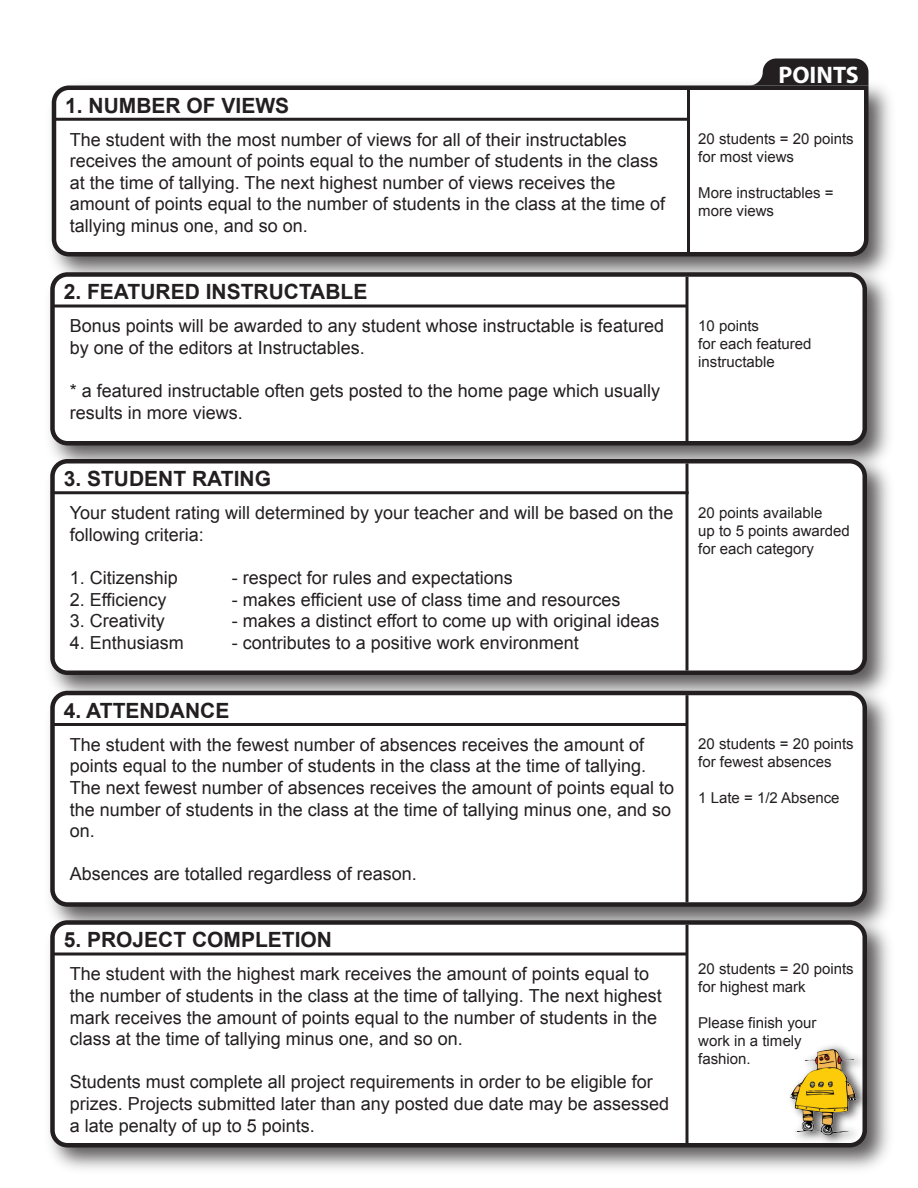
<style>
.page{position:relative;width:918px;height:1188px;background:#fff}
.page>*{position:absolute;margin:0;border:0;box-sizing:border-box;transform-origin:0 0}
.t1{font:700 24px "Myriad";color:#fff}
.t2{font:700 21px "Arial";color:#231f20}
.t3{font:18px/21.6px "Arial";color:#231f20}
.t4{font:15px/18px "Arial";color:#231f20}
</style>
<div class="page">
<img style="left:54px;top:74px;width:836px;height:186px">
<svg style="left:51px;top:81px;width:820px;height:178px"></svg>
<svg style="left:749px;top:58px;width:119px;height:28px;background:#433f40"></svg>
<hr style="left:54px;top:118px;width:634px;height:3px;background:#231f20">
<hr style="left:687px;top:90px;width:3px;height:164px;background:#231f20">
<img style="left:50px;top:260px;width:839px;height:187px">
<div style="left:52px;top:274px;width:813px;height:169px;background:#fff;border-radius:15px"></div>
<div style="left:50px;top:272px;width:817px;height:174px;border:4px solid #231f20;border-radius:15px"></div>
<svg style="left:52px;top:304px;width:634px;height:4px;background:#595657"></svg>
<hr style="left:686px;top:277px;width:2px;height:164px;background:#231f20">
<img style="left:50px;top:447px;width:839px;height:231px">
<div style="left:52px;top:461px;width:813px;height:212px;background:#fff;border-radius:15px"></div>
<div style="left:50px;top:459px;width:817px;height:216px;border:4px solid #231f20;border-radius:15px"></div>
<hr style="left:52px;top:491px;width:636px;height:3px;background:#231f20">
<hr style="left:686px;top:464px;width:2px;height:206px;background:#231f20">
<img style="left:50px;top:678px;width:839px;height:230px">
<div style="left:52px;top:693px;width:813px;height:211px;background:#fff;border-radius:15px"></div>
<div style="left:50px;top:691px;width:817px;height:216px;border:4px solid #231f20;border-radius:15px"></div>
<hr style="left:52px;top:723px;width:634px;height:3px;background:#231f20">
<hr style="left:686px;top:695px;width:2px;height:207px;background:#231f20">
<img style="left:50px;top:908px;width:839px;height:261px">
<div style="left:52px;top:922px;width:813px;height:223px;background:#fff;border-radius:15px"></div>
<div style="left:50px;top:920px;width:817px;height:228px;border:4px solid #231f20;border-radius:15px"></div>
<svg style="left:52px;top:952px;width:634px;height:4px;background:#595657"></svg>
<hr style="left:686px;top:925px;width:2px;height:218px;background:#231f20">
<img style="left:783px;top:1040px;width:90px;height:110px">
<img style="left:783px;top:1044px;width:79px;height:97px">
<h1 class="t1" style="left:778px;top:63px;width:82px">POINTS</h1>
<p class="t2" style="left:65px;top:91px;width:226px">1. NUMBER OF VIEWS</p>
<p class="t3" style="left:70px;top:129px;width:597px">The student with the most number of views for all of their instructables receives the amount of points equal to the number of students in the class at the time of tallying. The next highest number of views receives the amount of points equal to the number of students in the class at the time of tallying minus one, and so on.</p>
<p class="t4" style="left:698px;top:130px;width:157px">20 students = 20 points for most views</p>
<p class="t4" style="left:698px;top:184px;width:137px">More instructables = more views</p>
<p class="t2" style="left:64px;top:278px;width:305px">2. FEATURED INSTRUCTABLE</p>
<p class="t3" style="left:70px;top:315px;width:596px">Bonus points will be awarded to any student whose instructable is featured by one of the editors at Instructables.</p>
<p class="t3" style="left:70px;top:380px;width:592px">* a featured instructable often gets posted to the home page which usually results in more views.</p>
<p class="t2" style="left:64px;top:465px;width:209px">3. STUDENT RATING</p>
<p class="t3" style="left:70px;top:502px;width:605px">Your student rating will determined by your teacher and will be based on the following criteria:</p>
<p class="t3" style="left:70px;top:567px;width:110px">1. Citizenship</p>
<p class="t3" style="left:232px;top:567px;width:283px">- respect for rules and expectations</p>
<p class="t3" style="left:70px;top:589px;width:98px">2. Efficiency</p>
<p class="t3" style="left:232px;top:589px;width:390px">- makes efficient use of class time and resources</p>
<p class="t3" style="left:70px;top:610px;width:97px">3. Creativity</p>
<p class="t3" style="left:232px;top:610px;width:429px">- makes a distinct effort to come up with original ideas</p>
<p class="t3" style="left:70px;top:632px;width:116px">4. Enthusiasm</p>
<p class="t3" style="left:232px;top:632px;width:349px">- contributes to a positive work environment</p>
<p class="t2" style="left:64px;top:697px;width:167px">4. ATTENDANCE</p>
<p class="t3" style="left:70px;top:734px;width:606px">The student with the fewest number of absences receives the amount of points equal to the number of students in the class at the time of tallying.<br>The next fewest number of absences receives the amount of points equal to the number of students in the class at the time of tallying minus one, and so on.</p>
<p class="t3" style="left:70px;top:864px;width:349px">Absences are totalled regardless of reason.</p>
<p class="t2" style="left:64px;top:926px;width:270px">5. PROJECT COMPLETION</p>
<p class="t3" style="left:70px;top:963px;width:594px">The student with the highest mark receives the amount of points equal to the number of students in the class at the time of tallying. The next highest mark receives the amount of points equal to the number of students in the class at the time of tallying minus one, and so on.</p>
<p class="t3" style="left:70px;top:1071px;width:601px">Students must complete all project requirements in order to be eligible for prizes. Projects submitted later than any posted due date may be assessed a late penalty of up to 5 points.</p>
<p class="t4" style="left:698px;top:317px;width:115px">10 points<br>for each featured instructable</p>
<p class="t4" style="left:698px;top:503px;width:153px">20 points available<br>up to 5 points awarded for each category</p>
<p class="t4" style="left:698px;top:735px;width:157px">20 students = 20 points for fewest absences</p>
<p class="t4" style="left:698px;top:789px;width:143px">1 Late = 1/2 Absence</p>
<p class="t4" style="left:698px;top:960px;width:157px">20 students = 20 points for highest mark</p>
<p class="t4" style="left:698px;top:1014px;width:120px">Please finish your work in a timely fashion.</p>
</div>
